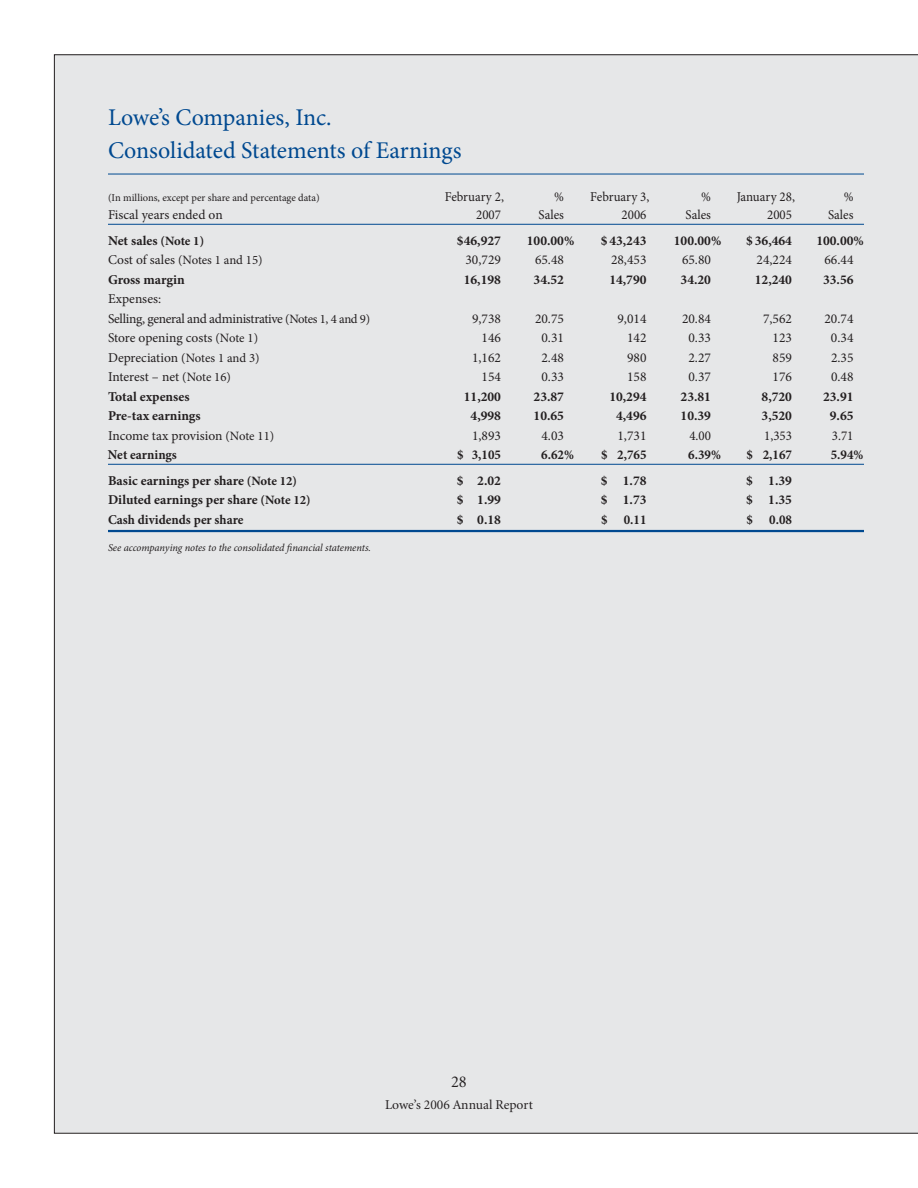
<style>
.page{position:relative;width:918px;height:1188px;background:#fff}
.page>*{position:absolute;margin:0;border:0;box-sizing:border-box;transform-origin:0 0}
.t1{font:24px/33px "Minion Pro";color:#004990}
.t2{font:16.5px "Minion";color:#231f20}
.t3{font:700 13.5px "Minion Pro";color:#231f20}
.t4{font:13.5px "Minion Pro";color:#231f20}
.t5{font:700 13.5px "Minion Pro";color:#231f20;scale:.96 1}
.t6{font:13.5px "Minion Pro";color:#231f20;scale:.96 1}
.t7{font:13.5px/19.5px "Minion Pro";letter-spacing:-.025em;color:#231f20}
.t8{font:13.5px "Minion";color:#231f20}
.t9{font:12.75px "Minion Pro";letter-spacing:-.005em;color:#231f20}
.t10{font:italic 10.5px "Minion Pro";letter-spacing:-.01em;color:#231f20}
.t11{font:10.5px "Minion Pro";color:#231f20}
.s1{font-size:12.75px}
.s2{font-size:13.5px}
</style>
<div class="page">
<div style="left:54px;top:54px;width:864px;height:1080px;background:#e6e7e8"></div>
<hr style="left:108px;top:174px;width:756px;height:1px;background:#004990">
<hr style="left:108px;top:224px;width:756px;height:1px;background:#004990">
<hr style="left:108px;top:464px;width:756px;height:1px;background:#004990">
<hr style="left:108px;top:530px;width:756px;height:2px;background:#004990">
<h1 class="t1" style="left:108px;top:101px;width:355px">Lowe’s Companies, Inc.<br>Consolidated Statements of Earnings</h1>
<p class="t11" style="left:108px;top:191px;width:213px">(In millions, except per share and percentage data)</p>
<p class="t6" style="left:445px;top:188px;width:63px">February 2,</p>
<p class="t6" style="left:554px;top:188px;width:12px">%</p>
<p class="t6" style="left:590px;top:188px;width:63px">February 3,</p>
<p class="t6" style="left:701px;top:188px;width:12px">%</p>
<p class="t6" style="left:737px;top:188px;width:62px">January 28,</p>
<p class="t6" style="left:844px;top:188px;width:12px">%</p>
<p class="t4" style="left:108px;top:206px;width:116px">Fiscal years ended on</p>
<p class="t6" style="left:476px;top:206px;width:27px">2007</p>
<p class="t6" style="left:539px;top:206px;width:28px">Sales</p>
<p class="t6" style="left:622px;top:206px;width:27px">2006</p>
<p class="t6" style="left:686px;top:206px;width:28px">Sales</p>
<p class="t6" style="left:767px;top:206px;width:27px">2005</p>
<p class="t6" style="left:828px;top:206px;width:28px">Sales</p>
<p class="t3" style="left:108px;top:231px;width:98px">Net sales <span class="s1">(Note 1)</span></p>
<p class="t3" style="left:457px;top:231px;width:46px">$46,927</p>
<p class="t3" style="left:527px;top:231px;width:49px">100.00%</p>
<p class="t3" style="left:601px;top:231px;width:47px">$ 43,243</p>
<p class="t3" style="left:674px;top:231px;width:49px">100.00%</p>
<p class="t3" style="left:746px;top:231px;width:47px">$ 36,464</p>
<p class="t3" style="left:816px;top:231px;width:49px">100.00%</p>
<p class="t9" style="left:108px;top:252px;width:156px"><span class="s2">Cost of sales</span> (Notes 1 and 15)</p>
<p class="t4" style="left:466px;top:251px;width:37px">30,729</p>
<p class="t4" style="left:535px;top:251px;width:30px">65.48</p>
<p class="t4" style="left:611px;top:251px;width:37px">28,453</p>
<p class="t4" style="left:682px;top:251px;width:30px">65.80</p>
<p class="t4" style="left:757px;top:251px;width:37px">24,224</p>
<p class="t4" style="left:825px;top:251px;width:30px">66.44</p>
<p class="t3" style="left:108px;top:270px;width:78px">Gross margin</p>
<p class="t3" style="left:464px;top:270px;width:39px">16,198</p>
<p class="t3" style="left:534px;top:270px;width:32px">34.52</p>
<p class="t3" style="left:609px;top:270px;width:39px">14,790</p>
<p class="t3" style="left:681px;top:270px;width:32px">34.20</p>
<p class="t3" style="left:755px;top:270px;width:39px">12,240</p>
<p class="t3" style="left:823px;top:270px;width:32px">33.56</p>
<p class="t7" style="left:108px;top:289px;width:264px">Expenses:<br>Selling, general and administrative <span class="s1">(Notes 1, 4 and 9)</span></p>
<p class="t4" style="left:472px;top:310px;width:30px">9,738</p>
<p class="t4" style="left:535px;top:310px;width:30px">20.75</p>
<p class="t4" style="left:618px;top:310px;width:30px">9,014</p>
<p class="t4" style="left:682px;top:310px;width:30px">20.84</p>
<p class="t4" style="left:763px;top:310px;width:30px">7,562</p>
<p class="t4" style="left:825px;top:310px;width:30px">20.74</p>
<p class="t4" style="left:108px;top:329px;width:152px">Store opening costs <span class="s1">(Note 1)</span></p>
<p class="t4" style="left:482px;top:329px;width:21px">146</p>
<p class="t4" style="left:541px;top:329px;width:24px">0.31</p>
<p class="t4" style="left:627px;top:329px;width:21px">142</p>
<p class="t4" style="left:688px;top:329px;width:24px">0.33</p>
<p class="t4" style="left:773px;top:329px;width:21px">123</p>
<p class="t4" style="left:831px;top:329px;width:24px">0.34</p>
<p class="t4" style="left:108px;top:349px;width:153px">Depreciation <span class="s1">(Notes 1 and 3)</span></p>
<p class="t4" style="left:472px;top:349px;width:30px">1,162</p>
<p class="t4" style="left:541px;top:349px;width:24px">2.48</p>
<p class="t4" style="left:627px;top:349px;width:21px">980</p>
<p class="t4" style="left:688px;top:349px;width:24px">2.27</p>
<p class="t4" style="left:773px;top:349px;width:21px">859</p>
<p class="t4" style="left:831px;top:349px;width:24px">2.35</p>
<p class="t4" style="left:108px;top:368px;width:124px">Interest – net <span class="s1">(Note 16)</span></p>
<p class="t4" style="left:482px;top:368px;width:21px">154</p>
<p class="t4" style="left:541px;top:368px;width:24px">0.33</p>
<p class="t4" style="left:627px;top:368px;width:21px">158</p>
<p class="t4" style="left:688px;top:368px;width:24px">0.37</p>
<p class="t4" style="left:773px;top:368px;width:21px">176</p>
<p class="t4" style="left:831px;top:368px;width:24px">0.48</p>
<p class="t3" style="left:108px;top:387px;width:83px">Total expenses</p>
<p class="t3" style="left:464px;top:387px;width:39px">11,200</p>
<p class="t3" style="left:534px;top:387px;width:32px">23.87</p>
<p class="t3" style="left:609px;top:387px;width:39px">10,294</p>
<p class="t3" style="left:681px;top:387px;width:32px">23.81</p>
<p class="t3" style="left:762px;top:387px;width:32px">8,720</p>
<p class="t3" style="left:823px;top:387px;width:32px">23.91</p>
<p class="t3" style="left:108px;top:407px;width:94px">Pre-tax earnings</p>
<p class="t3" style="left:471px;top:407px;width:32px">4,998</p>
<p class="t3" style="left:534px;top:407px;width:32px">10.65</p>
<p class="t3" style="left:616px;top:407px;width:32px">4,496</p>
<p class="t3" style="left:681px;top:407px;width:32px">10.39</p>
<p class="t3" style="left:762px;top:407px;width:32px">3,520</p>
<p class="t3" style="left:830px;top:407px;width:25px">9.65</p>
<p class="t4" style="left:108px;top:427px;width:168px">Income tax provision <span class="s1">(Note 11)</span></p>
<p class="t4" style="left:472px;top:427px;width:30px">1,893</p>
<p class="t4" style="left:541px;top:427px;width:24px">4.03</p>
<p class="t4" style="left:618px;top:427px;width:30px">1,731</p>
<p class="t6" style="left:689px;top:427px;width:24px">4.00</p>
<p class="t6" style="left:764px;top:427px;width:30px">1,353</p>
<p class="t6" style="left:832px;top:427px;width:24px">3.71</p>
<p class="t5" style="left:108px;top:446px;width:73px">Net earnings</p>
<p class="t5" style="left:457px;top:446px;width:47px">$ 3,105</p>
<p class="t5" style="left:541px;top:446px;width:35px">6.62%</p>
<p class="t5" style="left:601px;top:446px;width:49px">$ 2,765</p>
<p class="t5" style="left:688px;top:446px;width:35px">6.39%</p>
<p class="t5" style="left:747px;top:446px;width:49px">$ 2,167</p>
<p class="t5" style="left:831px;top:446px;width:35px">5.94%</p>
<p class="t3" style="left:108px;top:471px;width:190px">Basic earnings per share <span class="s1">(Note 12)</span></p>
<p class="t3" style="left:457px;top:471px;width:46px">$ 2.02</p>
<p class="t3" style="left:601px;top:471px;width:47px">$ 1.78</p>
<p class="t3" style="left:746px;top:471px;width:47px">$ 1.39</p>
<p class="t3" style="left:108px;top:491px;width:204px">Diluted earnings per share <span class="s1">(Note 12)</span></p>
<p class="t3" style="left:457px;top:491px;width:46px">$ 1.99</p>
<p class="t3" style="left:601px;top:491px;width:47px">$ 1.73</p>
<p class="t3" style="left:746px;top:491px;width:47px">$ 1.35</p>
<p class="t5" style="left:108px;top:510px;width:143px">Cash dividends per share</p>
<p class="t3" style="left:457px;top:510px;width:46px">$ 0.18</p>
<p class="t5" style="left:601px;top:510px;width:49px">$ 0.11</p>
<p class="t5" style="left:747px;top:510px;width:49px">$ 0.08</p>
<p class="t10" style="left:108px;top:540px;width:265px">See accompanying notes to the consolidated financial statements.</p>
<p class="t2" style="left:451px;top:1073px;width:17px">28</p>
<p class="t8" style="left:385px;top:1098px;width:149px">Lowe’s 2006 Annual Report</p>
</div>
